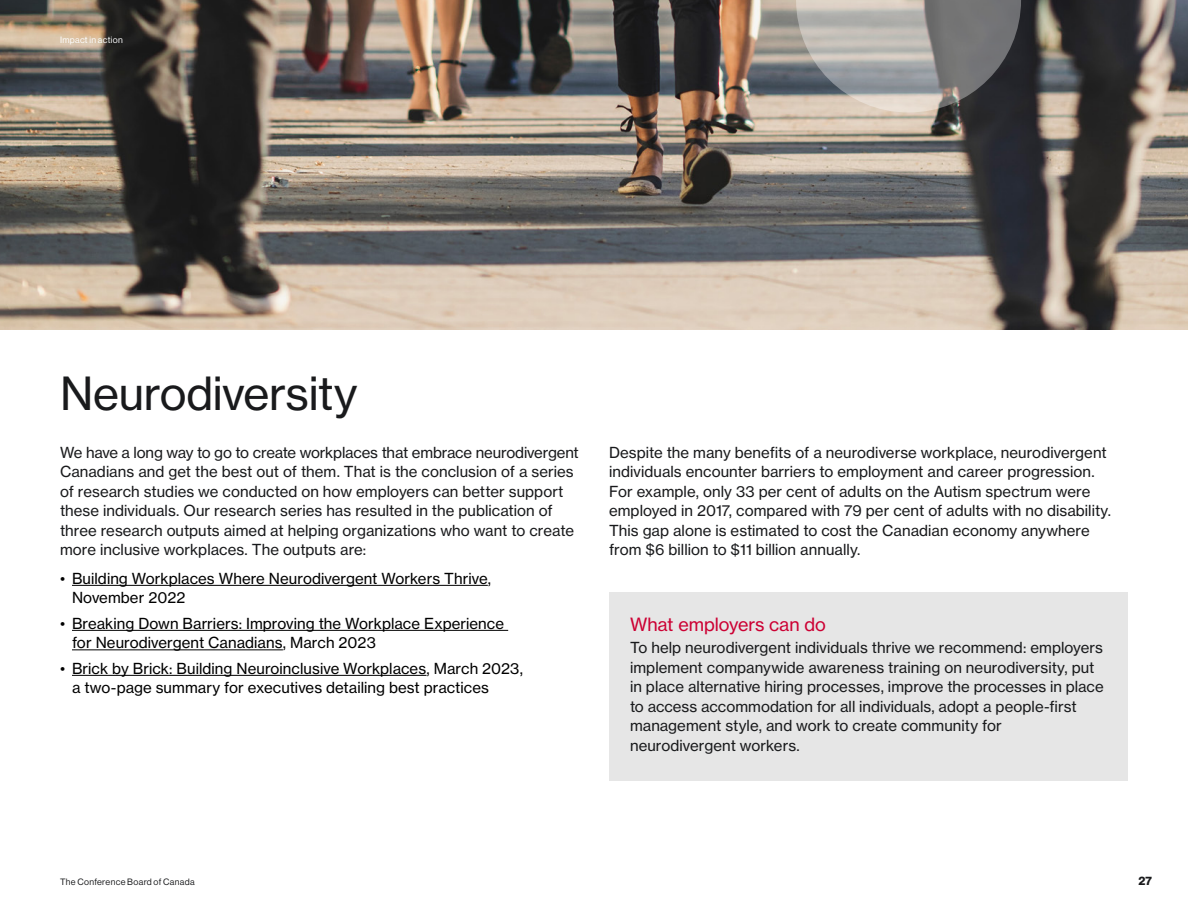
<style>
.page{position:relative;width:1188px;height:918px;background:#fff}
.page>*{position:absolute;margin:0;border:0;box-sizing:border-box;transform-origin:0 0}
.t1{font:45px "N Haas Grotesk TX Pro 55 Rg";letter-spacing:-.01em;color:#191a1c}
.t2{font:18px "N Haas Grotesk TX Pro 55 Rg";letter-spacing:-.005em;color:#c03}
.t3{font:15px/19.5px "N Haas Grotesk TX Pro 55 Rg";letter-spacing:.005em;color:#191a1c}
.t4{font:15px/19.5px "N Haas Grotesk TX Pro 55 Rg";letter-spacing:.005em;color:#000}
.t5{font:12px "N Haas Grotesk DS Pro 75 Bd";color:#191a1c}
.t6{font:9px "N Haas Grotesk DS Pro 55 Rg";letter-spacing:.035em;color:#191a1c}
.t7{font:9px "N Haas Grotesk DS Pro 55 Rg";letter-spacing:.035em;color:#fff}
</style>
<div class="page">
<hr style="left:72px;top:585px;width:416px;height:1px;background:#000">
<hr style="left:72px;top:630px;width:436px;height:1px;background:#000">
<hr style="left:72px;top:649px;width:211px;height:1px;background:#000">
<hr style="left:72px;top:675px;width:355px;height:1px;background:#000">
<img style="left:0;top:0;width:1188px;height:330px">
<div style="left:609px;top:592px;width:519px;height:189px;background:#e6e6e6"></div>
<svg style="left:796px;top:0;width:225px;height:112px;background:#93918f"></svg>
<p class="t7" style="left:60px;top:35px;width:64px">Impact in action</p>
<h1 class="t1" style="left:60px;top:366px;width:299px">Neurodiversity</h1>
<p class="t3" style="left:60px;top:443px;width:520px">We have a long way to go to create workplaces that embrace neurodivergent Canadians and get the best out of them. That is the conclusion of a series of research studies we conducted on how employers can better support these individuals. Our research series has resulted in the publication of three research outputs aimed at helping organizations who want to create more inclusive workplaces. The outputs are:</p>
<p class="t4" style="left:72px;top:569px;width:421px;text-indent:-12px">• Building Workplaces Where Neurodivergent Workers Thrive,<br>November 2022</p>
<p class="t4" style="left:72px;top:614px;width:434px;text-indent:-12px">• Breaking Down Barriers: Improving the Workplace Experience for Neurodivergent Canadians, March 2023</p>
<p class="t4" style="left:72px;top:659px;width:453px;text-indent:-12px">• Brick by Brick: Building Neuroinclusive Workplaces, March 2023, a two-page summary for executives detailing best practices</p>
<p class="t3" style="left:609px;top:443px;width:504px">Despite the many benefits of a neurodiverse workplace, neurodivergent individuals encounter barriers to employment and career progression.<br>For example, only 33 per cent of adults on the Autism spectrum were employed in 2017, compared with 79 per cent of adults with no disability.<br>This gap alone is estimated to cost the Canadian economy anywhere from $6 billion to $11 billion annually.</p>
<p class="t2" style="left:630px;top:613px;width:197px">What employers can do</p>
<p class="t3" style="left:630px;top:638px;width:475px">To help neurodivergent individuals thrive we recommend: employers implement companywide awareness training on neurodiversity, put in place alternative hiring processes, improve the processes in place to access accommodation for all individuals, adopt a people-first management style, and work to create community for neurodivergent workers.</p>
<p class="t6" style="left:60px;top:877px;width:136px">The Conference Board of Canada</p>
<p class="t5" style="left:1138px;top:874px;width:15px">27</p>
</div>
